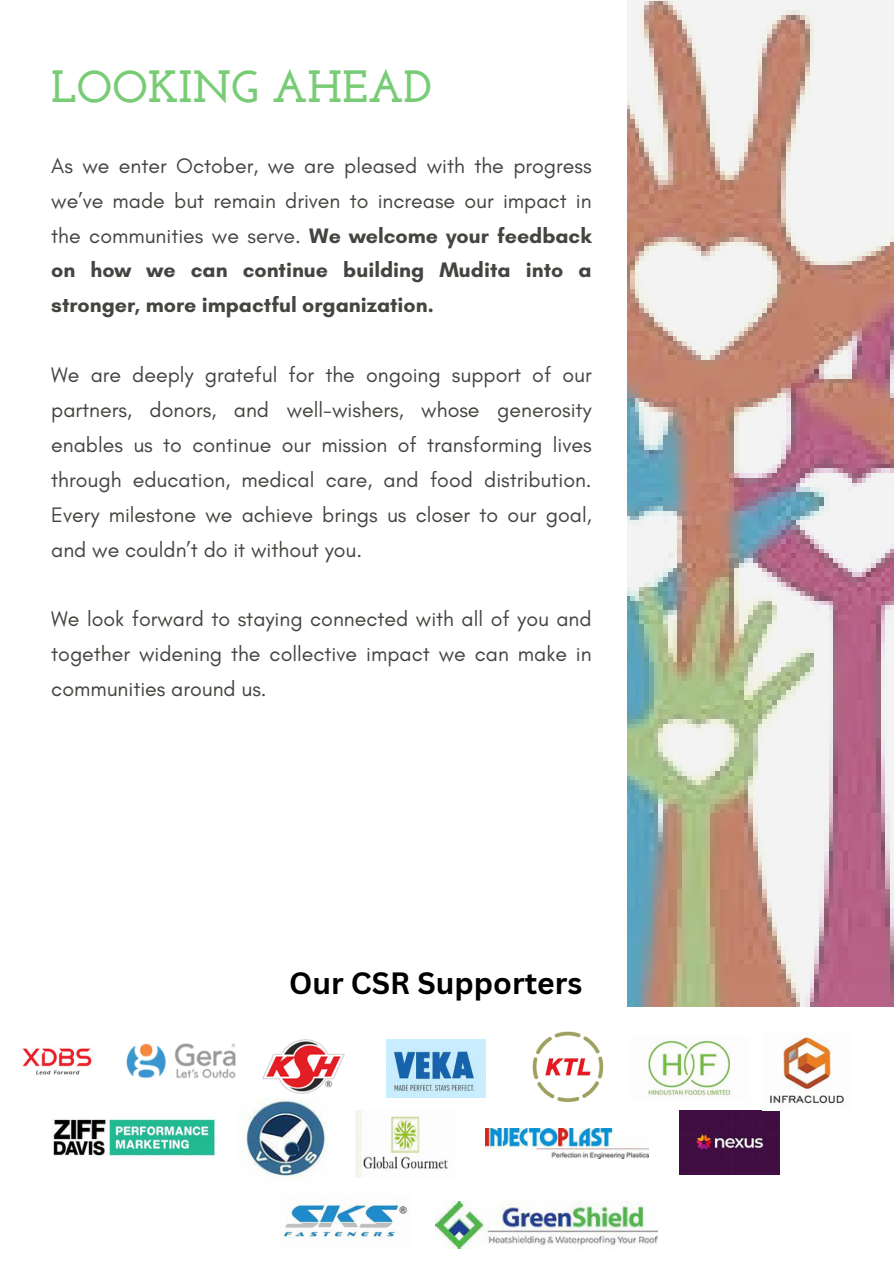
<style>
.page{position:relative;width:894px;height:1264px;background:#fff}
.page>*{position:absolute;margin:0;border:0;box-sizing:border-box;transform-origin:0 0}
.t1{font:700 45px "Josefin Slab";color:#78cc76}
.t2{font:700 30px "Canva Sans";color:#000}
.t3{font:21.3px/34.8px "Glacial Indifference";color:#444440;text-align:justify}
.s1{font-weight:700}
</style>
<div class="page">
<img style="left:627px;top:0;width:266px;height:1006px">
<img style="left:386px;top:1039px;width:99px;height:58px">
<img style="left:532px;top:1031px;width:71px;height:72px">
<img style="left:22px;top:1048px;width:70px;height:27px">
<img style="left:127px;top:1043px;width:109px;height:36px">
<img style="left:262px;top:1039px;width:82px;height:54px">
<img style="left:435px;top:1201px;width:222px;height:47px">
<img style="left:648px;top:1040px;width:83px;height:57px">
<img style="left:53px;top:1117px;width:163px;height:39px">
<img style="left:355px;top:1110px;width:93px;height:66px">
<img style="left:244px;top:1097px;width:83px;height:83px">
<img style="left:485px;top:1128px;width:163px;height:30px">
<img style="left:679px;top:1110px;width:100px;height:64px">
<img style="left:770px;top:1035px;width:74px;height:69px">
<img style="left:283px;top:1203px;width:125px;height:35px">
<p class="t1" style="left:51px;top:68px;width:382px">LOOKING AHEAD</p>
<p class="t3" style="left:51px;top:148px;width:542px">As we enter October, we are pleased with the progress we’ve made but remain driven to increase our impact in the communities we serve. <span class="s1">We welcome your feedback on how we can continue building Mudita into a stronger, more impactful organization.</span></p>
<p class="t3" style="left:51px;top:357px;width:542px">We are deeply grateful for the ongoing support of our partners, donors, and well-wishers, whose generosity enables us to continue our mission of transforming lives through education, medical care, and food distribution.<br>Every milestone we achieve brings us closer to our goal, and we couldn’t do it without you.</p>
<p class="t3" style="left:51px;top:601px;width:542px">We look forward to staying connected with all of you and together widening the collective impact we can make in communities around us.</p>
<p class="t2" style="left:289px;top:961px;width:295px">Our CSR Supporters</p>
</div>
